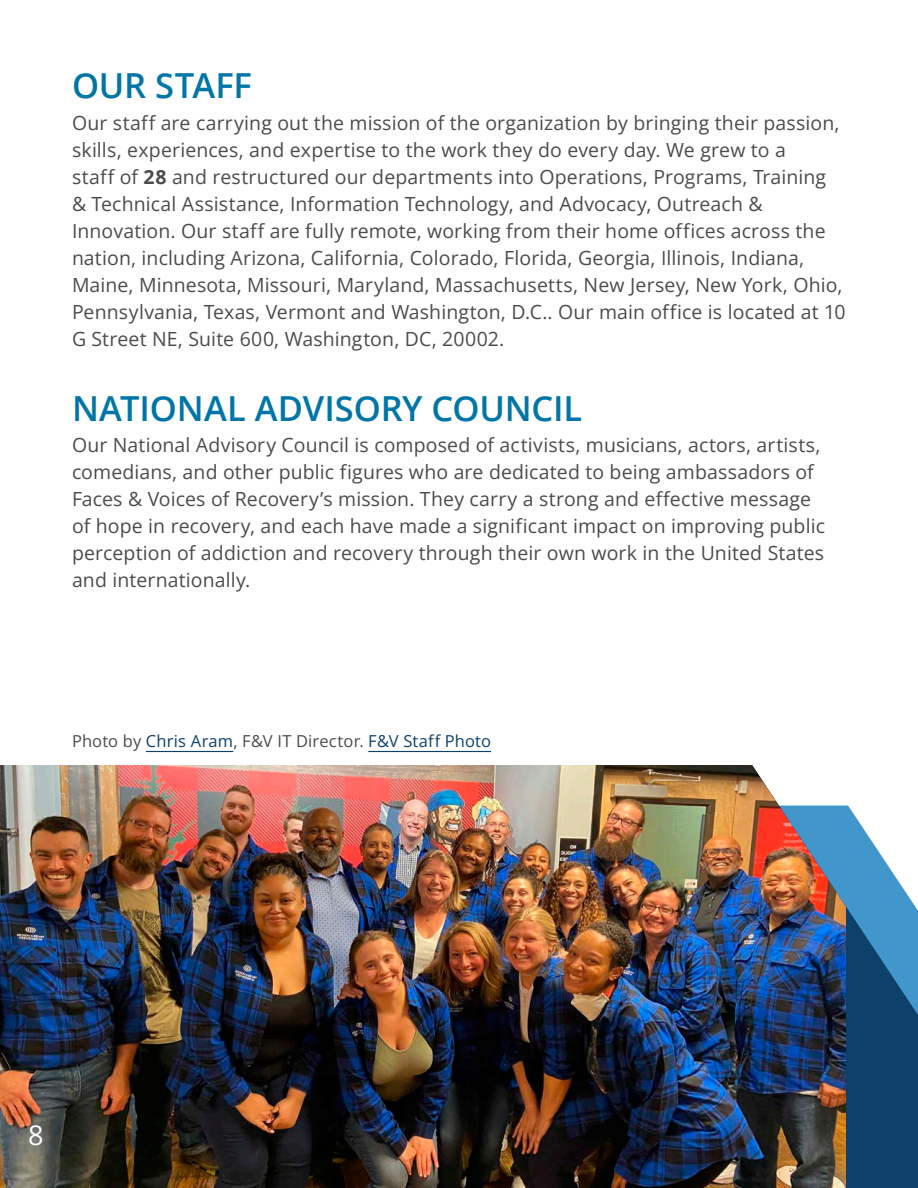
<style>
.page{position:relative;width:918px;height:1188px;background:#fff}
.page>*{position:absolute;margin:0;border:0;box-sizing:border-box;transform-origin:0 0}
.t1{font:600 34.5px "Open Sans";letter-spacing:-.005em;color:#0075a7}
.t2{font:27px "Open Sans";color:#fff}
.t3{font:19.5px/27px "Open Sans";letter-spacing:.005em;color:#4a4c4c}
.t4{font:16.5px "Open Sans";letter-spacing:.01em;color:#4a4c4c}
.s1{font-weight:700}
.s2{color:#0d416b}
</style>
<div class="page">
<svg style="left:846px;top:805px;width:72px;height:383px;fill:#0d416b"></svg>
<img style="left:0;top:765px;width:846px;height:423px">
<hr style="left:146px;top:751px;width:87px;height:1px;background:#0d416b">
<hr style="left:368px;top:751px;width:123px;height:1px;background:#0d416b">
<h1 class="t1" style="left:72px;top:62px;width:181px">OUR STAFF</h1>
<p class="t3" style="left:72px;top:109px;width:775px">Our staff are carrying out the mission of the organization by bringing their passion, skills, experiences, and expertise to the work they do every day. We grew to a<br>staff of <span class="s1">28</span> and restructured our departments into Operations, Programs, Training<br>&amp; Technical Assistance, Information Technology, and Advocacy, Outreach &amp; Innovation. Our staff are fully remote, working from their home offices across the nation, including Arizona, California, Colorado, Florida, Georgia, Illinois, Indiana, Maine, Minnesota, Missouri, Maryland, Massachusetts, New Jersey, New York, Ohio, Pennsylvania, Texas, Vermont and Washington, D.C.. Our main office is located at 10<br>G Street NE, Suite 600, Washington, DC, 20002.</p>
<h1 class="t1" style="left:72px;top:384px;width:512px">NATIONAL ADVISORY COUNCIL</h1>
<p class="t3" style="left:72px;top:431px;width:755px">Our National Advisory Council is composed of activists, musicians, actors, artists, comedians, and other public figures who are dedicated to being ambassadors of Faces &amp; Voices of Recovery’s mission. They carry a strong and effective message of hope in recovery, and each have made a significant impact on improving public perception of addiction and recovery through their own work in the United States and internationally.</p>
<p class="t4" style="left:72px;top:730px;width:421px">Photo by <span class="s2">Chris Aram</span>, F&amp;V IT Director. <span class="s2">F&amp;V Staff Photo</span></p>
<h2 class="t2" style="left:28px;top:1117px;width:17px">8</h2>
</div>
